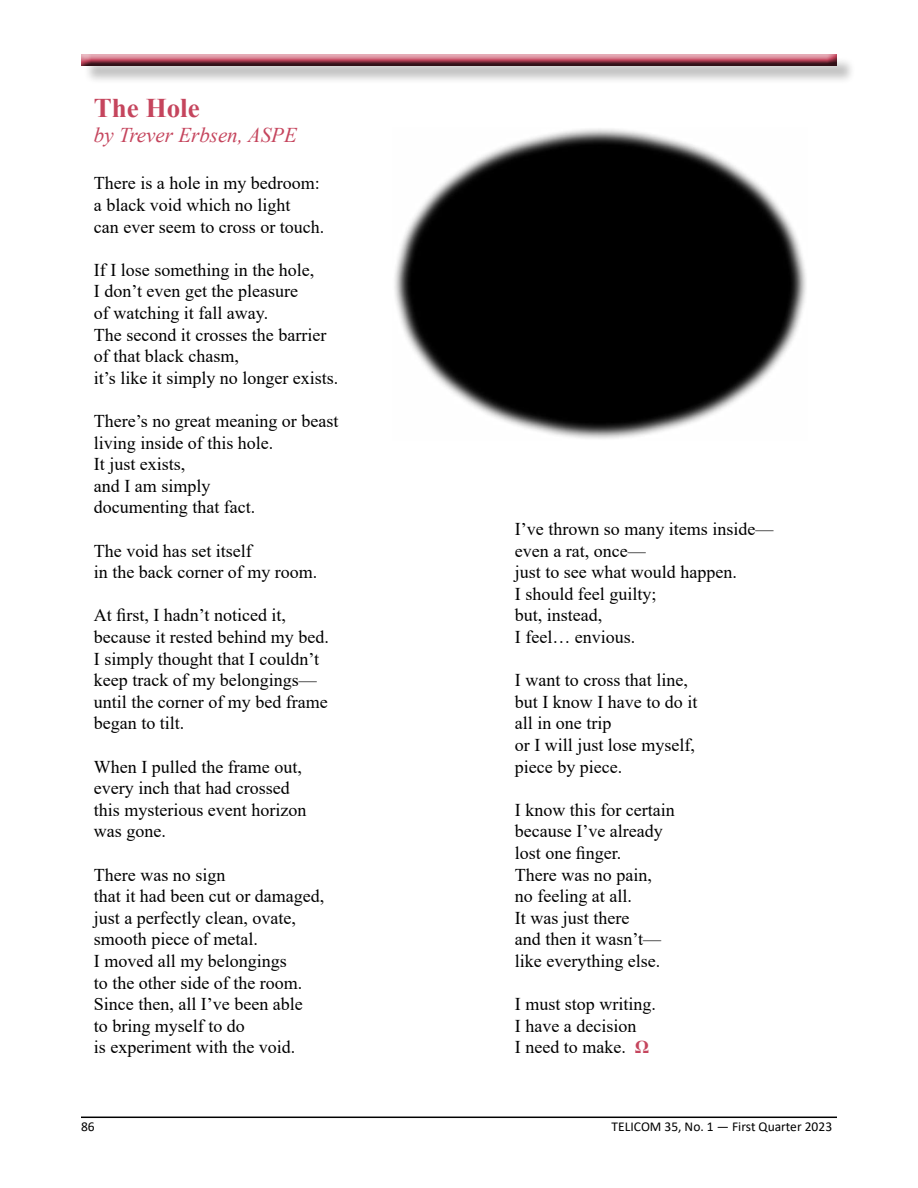
<style>
.page{position:relative;width:918px;height:1188px;background:#fff}
.page>*{position:absolute;margin:0;border:0;box-sizing:border-box;transform-origin:0 0}
.t1{font:700 27px "Times New Roman";color:#c5455d}
.t2{font:italic 21px "Times New Roman";color:#c5455d}
.t3{font:18px/21.6px "Times New Roman";color:#000}
.t4{font:13.5px "Calibri";color:#000}
.s1{font-weight:700;color:#c5455d}
</style>
<div class="page">
<hr style="left:81px;top:1117px;width:756px;height:1px;background:#000">
<div style="left:83px;top:56px;width:772px;height:29px;background:#000;opacity:.25"></div>
<div style="left:80px;top:54px;width:758px;height:14px;background:#000;opacity:.75"></div>
<svg style="left:394px;top:128px;width:412px;height:311px"></svg>
<div style="left:433px;top:168px;width:335px;height:232px;background:#000;border-radius:50%"></div>
<h1 class="t1" style="left:94px;top:89px;width:107px">The Hole</h1>
<p class="t2" style="left:94px;top:121px;width:204px">by Trever Erbsen, ASPE</p>
<p class="t3" style="left:94px;top:172px;width:232px">There is a hole in my bedroom: a black void which no light<br>can ever seem to cross or touch.</p>
<p class="t3" style="left:94px;top:258px;width:246px">If I lose something in the hole,<br>I don’t even get the pleasure<br>of watching it fall away.<br>The second it crosses the barrier of that black chasm,<br>it’s like it simply no longer exists.</p>
<p class="t3" style="left:94px;top:410px;width:246px">There’s no great meaning or beast living inside of this hole.<br>It just exists,<br>and I am simply<br>documenting that fact.</p>
<p class="t3" style="left:94px;top:539px;width:225px">The void has set itself<br>in the back corner of my room.</p>
<p class="t3" style="left:94px;top:604px;width:236px">At first, I hadn’t noticed it, because it rested behind my bed.<br>I simply thought that I couldn’t keep track of my belongings— until the corner of my bed frame began to tilt.</p>
<p class="t3" style="left:94px;top:755px;width:214px">When I pulled the frame out, every inch that had crossed this mysterious event horizon was gone.</p>
<p class="t3" style="left:94px;top:863px;width:232px">There was no sign<br>that it had been cut or damaged, just a perfectly clean, ovate, smooth piece of metal.<br>I moved all my belongings<br>to the other side of the room.<br>Since then, all I’ve been able<br>to bring myself to do<br>is experiment with the void.</p>
<p class="t3" style="left:515px;top:518px;width:260px">I’ve thrown so many items inside— even a rat, once—<br>just to see what would happen.<br>I should feel guilty;<br>but, instead,<br>I feel… envious.</p>
<p class="t3" style="left:515px;top:669px;width:184px">I want to cross that line, but I know I have to do it all in one trip<br>or I will just lose myself, piece by piece.</p>
<p class="t3" style="left:515px;top:798px;width:161px">I know this for certain because I’ve already lost one finger.<br>There was no pain,<br>no feeling at all.<br>It was just there<br>and then it wasn’t— like everything else.</p>
<p class="t3" style="left:515px;top:993px;width:143px">I must stop writing.<br>I have a decision<br>I need to make. <span class="s1">Ω</span></p>
<p class="t4" style="left:81px;top:1117px;width:15px">86</p>
<p class="t4" style="left:612px;top:1117px;width:222px">TELICOM 35, No. 1 — First Quarter 2023</p>
</div>
